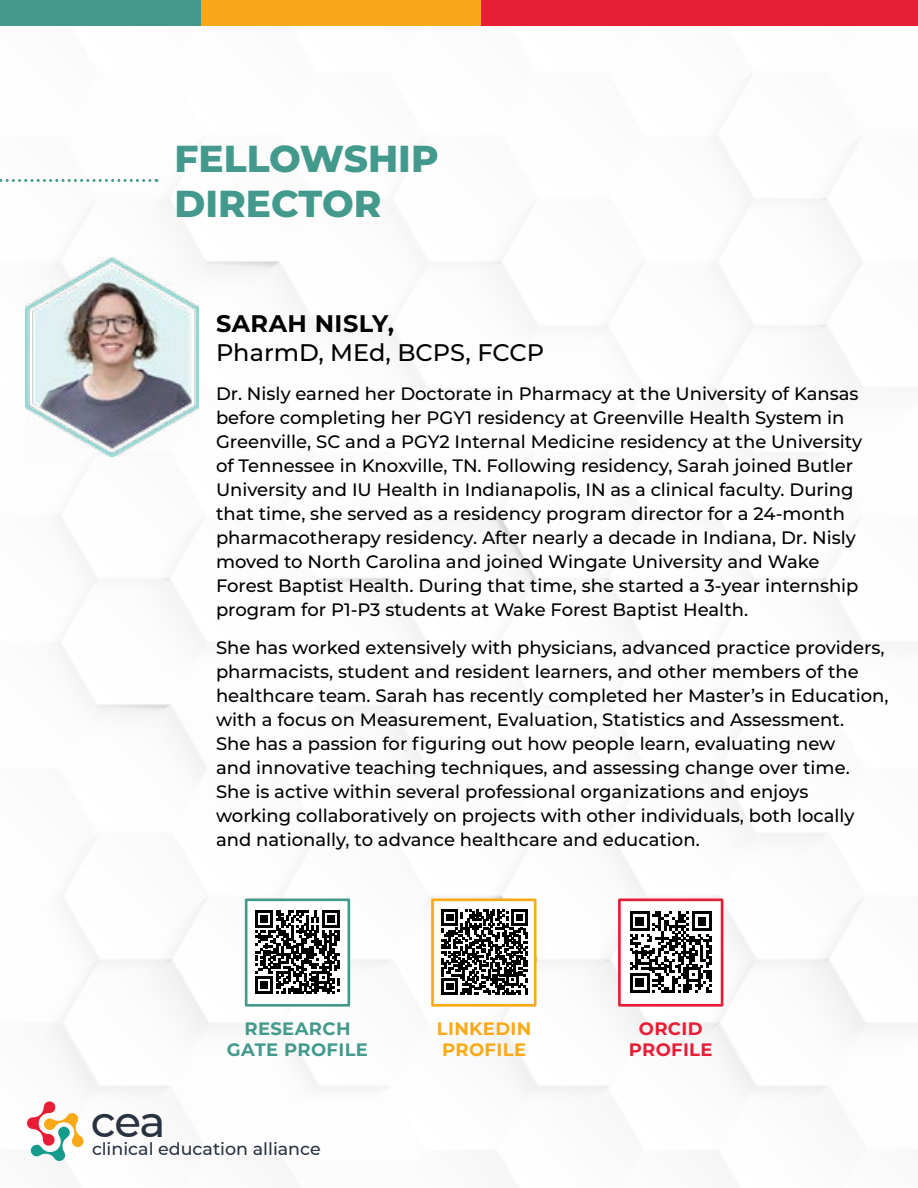
<style>
.page{position:relative;width:918px;height:1188px;background:#fff}
.page>*{position:absolute;margin:0;border:0;box-sizing:border-box;transform-origin:0 0}
.t1{font:500 43.5px "Montserrat";color:#293241}
.t2{font:800 37.5px/45px "Montserrat";color:#439a8c}
.t3{font:500 24px "Montserrat";color:#000}
.t4{font:700 24px "Montserrat";letter-spacing:.02em;color:#000}
.t5{font:500 18px/24px "Montserrat";color:#000}
.t6{font:700 18px/21.6px "Montserrat";letter-spacing:.02em;color:#439a8c;text-align:center}
.t7{font:700 18px/21.6px "Montserrat";letter-spacing:.02em;color:#faa916}
.t8{font:700 18px/21.6px "Montserrat";letter-spacing:.015em;color:#e71d36;text-align:center}
.t9{font:500 17.4px "Montserrat";color:#293241}
</style>
<div class="page">
<img style="left:25px;top:136px;width:893px;height:958px">
<div style="left:0;top:0;width:918px;height:26px;background:#e61f36"></div>
<div style="left:0;top:0;width:215px;height:26px;background:#45998c"></div>
<div style="left:201px;top:0;width:280px;height:26px;background:#faa81a"></div>
<svg style="left:27px;top:1101px;width:57px;height:60px"></svg>
<svg style="left:0;top:179px;width:150px;height:3px"></svg>
<img style="left:26px;top:257px;width:172px;height:199px">
<div style="left:245px;top:898px;width:105px;height:109px;background:#fff;border:3px solid #439a8c"></div>
<svg style="left:255px;top:910px;width:85px;height:84px"></svg>
<div style="left:431px;top:898px;width:106px;height:109px;background:#fff;border:3px solid #faa916"></div>
<svg style="left:442px;top:909px;width:86px;height:86px"></svg>
<div style="left:618px;top:898px;width:105px;height:109px;background:#fff;border:3px solid #e71d36"></div>
<svg style="left:630px;top:911px;width:82px;height:82px"></svg>
<h2 class="t2" style="left:175px;top:134px;width:266px">FELLOWSHIP<br>DIRECTOR</h2>
<h3 class="t4" style="left:216px;top:306px;width:180px">SARAH NISLY,</h3>
<h3 class="t3" style="left:216px;top:336px;width:330px">PharmD, MEd, BCPS, FCCP</h3>
<p class="t5" style="left:216px;top:381px;width:648px">Dr. Nisly earned her Doctorate in Pharmacy at the University of Kansas before completing her PGY1 residency at Greenville Health System in Greenville, SC and a PGY2 Internal Medicine residency at the University of Tennessee in Knoxville, TN. Following residency, Sarah joined Butler University and IU Health in Indianapolis, IN as a clinical faculty. During that time, she served as a residency program director for a 24-month pharmacotherapy residency. After nearly a decade in Indiana, Dr. Nisly moved to North Carolina and joined Wingate University and Wake Forest Baptist Health. During that time, she started a 3-year internship program for P1-P3 students at Wake Forest Baptist Health.</p>
<p class="t5" style="left:216px;top:635px;width:674px">She has worked extensively with physicians, advanced practice providers, pharmacists, student and resident learners, and other members of the healthcare team. Sarah has recently completed her Master’s in Education, with a focus on Measurement, Evaluation, Statistics and Assessment.<br>She has a passion for figuring out how people learn, evaluating new<br>and innovative teaching techniques, and assessing change over time.<br>She is active within several professional organizations and enjoys<br>working collaboratively on projects with other individuals, both locally and nationally, to advance healthcare and education.</p>
<p class="t6" style="left:227px;top:1017px;width:143px">RESEARCH<br>GATE PROFILE</p>
<p class="t7" style="left:437px;top:1017px;width:96px">LINKEDIN<br>PROFILE</p>
<p class="t8" style="left:629px;top:1017px;width:85px">ORCID<br>PROFILE</p>
<h1 class="t1" style="left:91px;top:1091px;width:76px">cea</h1>
<p class="t9" style="left:92px;top:1137px;width:230px">clinical education alliance</p>
</div>
